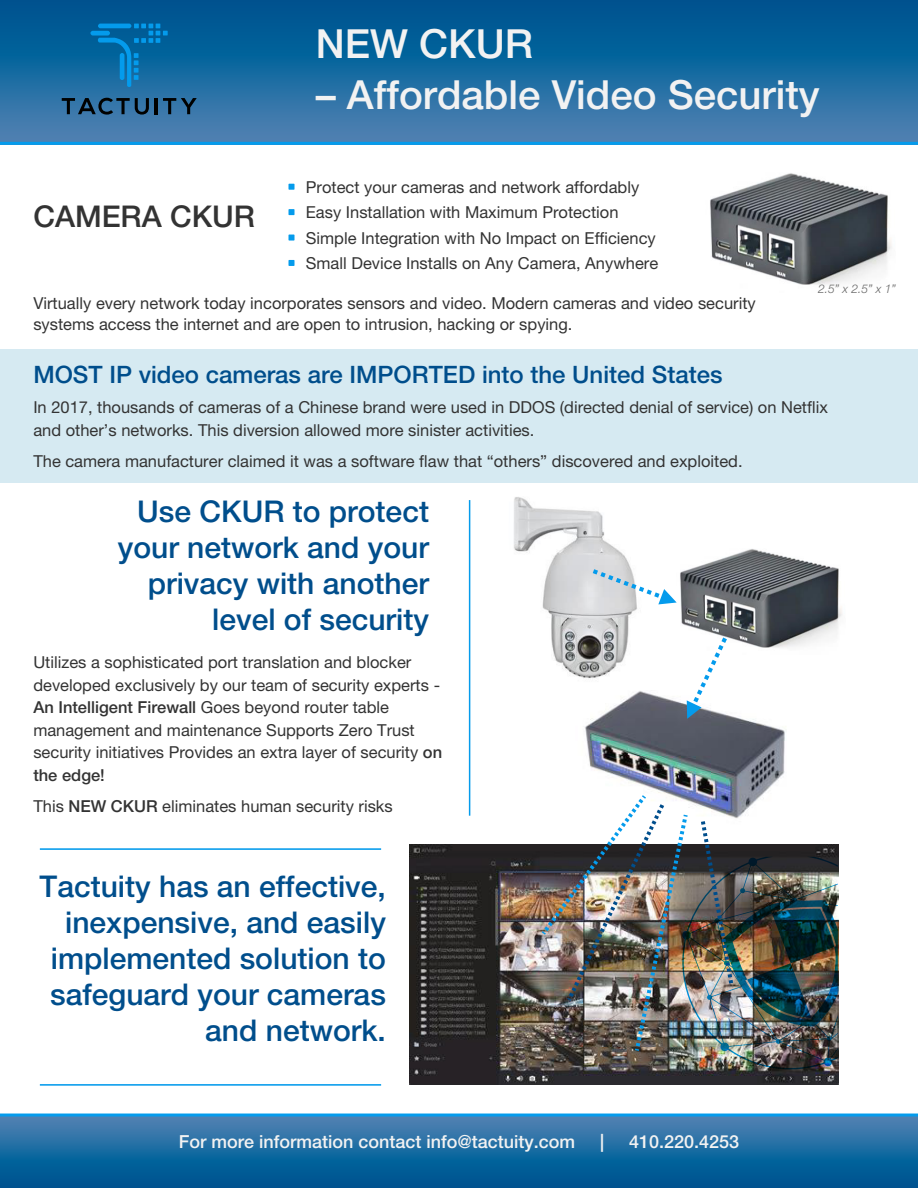
<style>
.page{position:relative;width:918px;height:1188px;background:#fff}
.page>*{position:absolute;margin:0;border:0;box-sizing:border-box;transform-origin:0 0}
.t1{font:500 40.2px "Helvetica Neue LT Pro";color:#f2f2f2}
.t2{font:500 30px/36px "Helvetica Neue LT Pro";color:#004e8c;text-align:right}
.t3{font:500 30px "Helvetica Neue LT Pro";color:#333}
.t4{font:500 24px "Helvetica Neue LT Pro";color:#004e8c}
.t5{font:500 18px "Helvetica Neue LT Pro";color:#f2f2f2}
.t6{font:16.5px/22.5px "Helvetica Neue LT Pro";color:#333}
.t7{font:italic 300 12px "Helvetica Neue LT Pro";color:#666}
.s1{font-weight:500}
</style>
<div class="page">
<div style="left:0;top:349px;width:918px;height:134px;background:#d6eaf2"></div>
<img style="left:585px;top:691px;width:200px;height:100px">
<img style="left:410px;top:844px;width:429px;height:241px">
<img style="left:468px;top:497px;width:194px;height:193px">
<svg style="left:0;top:0;width:918px;height:142px;background:#1b69a0"></svg>
<svg style="left:0;top:1117px;width:918px;height:71px;background:#1b69a0"></svg>
<svg style="left:62px;top:98px;width:87px;height:17px"></svg>
<hr style="left:155px;top:98px;width:3px;height:16px;background:#000100">
<svg style="left:163px;top:98px;width:34px;height:16px"></svg>
<div style="left:90px;top:31px;width:20px;height:5px;background:#049bec;border-radius:2px"></div>
<svg style="left:97px;top:24px;width:71px;height:64px;background:#0970ad"></svg>
<hr style="left:0;top:142px;width:918px;height:3px;background:#049bec">
<hr style="left:0;top:1114px;width:918px;height:3px;background:#049bec">
<svg style="left:289px;top:184px;width:6px;height:6px"></svg>
<svg style="left:289px;top:209px;width:6px;height:6px"></svg>
<svg style="left:289px;top:235px;width:6px;height:6px"></svg>
<svg style="left:289px;top:260px;width:6px;height:6px"></svg>
<img style="left:710px;top:173px;width:182px;height:112px">
<img style="left:680px;top:549px;width:162px;height:99px">
<hr style="left:469px;top:500px;width:1px;height:316px;background:#049bec">
<hr style="left:40px;top:848px;width:341px;height:2px;background:#049bec">
<hr style="left:40px;top:1084px;width:341px;height:2px;background:#049bec">
<img style="left:538px;top:791px;width:300px;height:278px">
<svg style="left:593px;top:569px;width:84px;height:35px"></svg>
<svg style="left:687px;top:638px;width:40px;height:81px"></svg>
<h1 class="t1" style="left:316px;top:20px;width:219px">NEW CKUR</h1>
<h1 class="t1" style="left:316px;top:71px;width:505px">– Affordable Video Security</h1>
<p class="t6" style="left:306px;top:174px;width:354px;line-height:25.5px">Protect your cameras and network affordably Easy Installation with Maximum Protection Simple Integration with No Impact on Efficiency Small Device Installs on Any Camera, Anywhere</p>
<p class="t6" style="left:33px;top:292px;width:724px;line-height:21px">Virtually every network today incorporates sensors and video. Modern cameras and video security systems access the internet and are open to intrusion, hacking or spying.</p>
<h3 class="t4" style="left:33px;top:360px;width:691px">MOST IP video cameras are IMPORTED into the United States</h3>
<h2 class="t3" style="left:33px;top:198px;width:223px">CAMERA CKUR</h2>
<p class="t7" style="left:818px;top:281px;width:79px">2.5” x 2.5” x 1”</p>
<p class="t6" style="left:33px;top:396px;width:796px">In 2017, thousands of cameras of a Chinese brand were used in DDOS (directed denial of service) on Netflix and other’s networks. This diversion allowed more sinister activities.</p>
<p class="t6" style="left:33px;top:450px;width:711px">The camera manufacturer claimed it was a software flaw that “others” discovered and exploited.</p>
<h2 class="t2" style="left:118px;top:493px;width:313px">Use CKUR to protect your network and your privacy with another level of security</h2>
<p class="t6" style="left:33px;top:651px;width:410px">Utilizes a sophisticated port translation and blocker developed exclusively by our team of security experts - <span class="s1">An Intelligent Firewall</span> Goes beyond router table management and maintenance Supports Zero Trust security initiatives Provides an extra layer of security <span class="s1">on the edge!</span></p>
<p class="t6" style="left:33px;top:795px;width:361px">This <span class="s1">NEW CKUR</span> eliminates human security risks</p>
<h2 class="t2" style="left:40px;top:868px;width:348px">Tactuity has an effective, inexpensive, and easily implemented solution to safeguard your cameras and network.</h2>
<p class="t5" style="left:179px;top:1131px;width:398px">For more information contact info@tactuity.com</p>
<p class="t5" style="left:600px;top:1131px;width:5px">|</p>
<p class="t5" style="left:629px;top:1131px;width:112px">410.220.4253</p>
</div>
